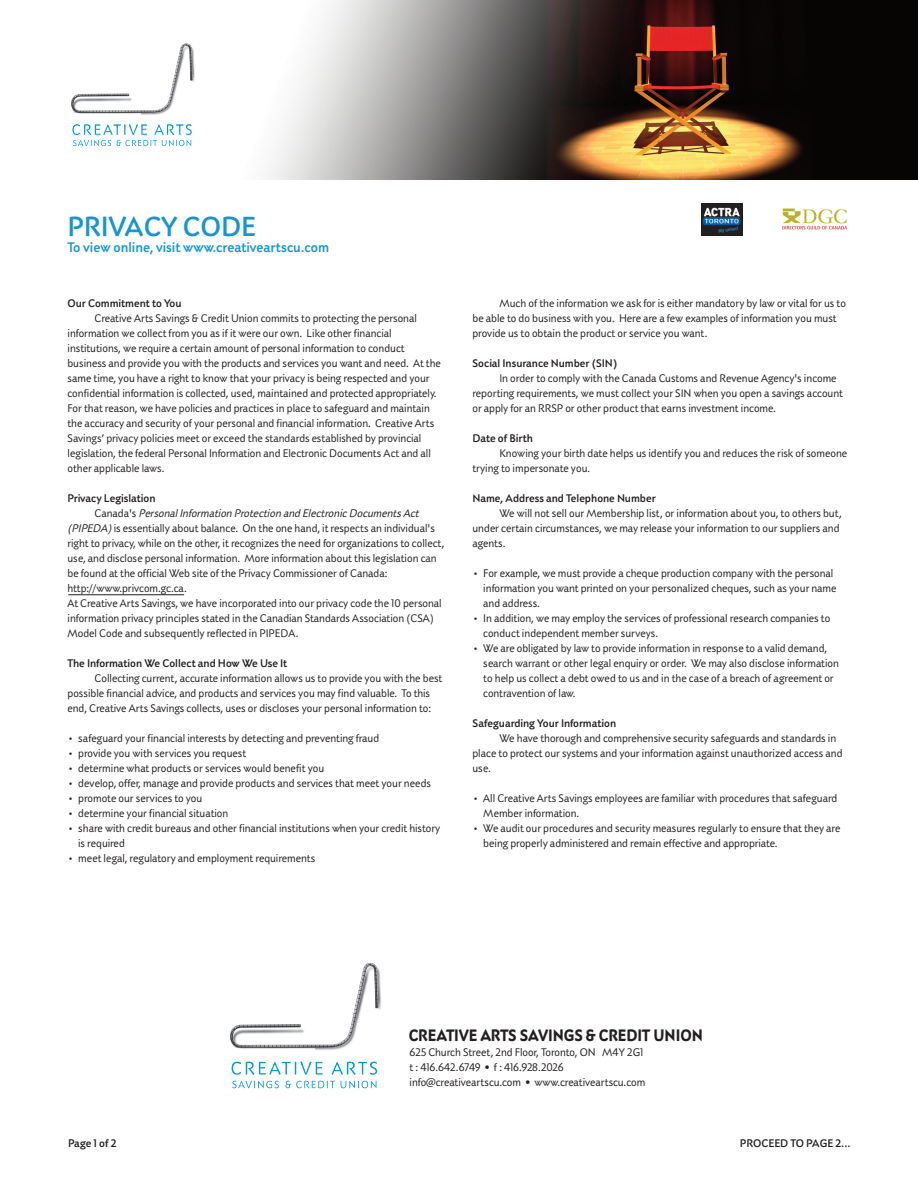
<style>
.page{position:relative;width:918px;height:1188px;background:#fff}
.page>*{position:absolute;margin:0;border:0;box-sizing:border-box;transform-origin:0 0}
.t1{font:500 30px "Adderville ITC";color:#1694d3}
.t2{font:800 18px "Adderville ITC";letter-spacing:-.01em;color:#231f20;scale:.9 1}
.t3{font:500 15px "Adderville ITC";color:#1694d3}
.t4{font:12px/15px "Adderville ITC";color:#231f20}
.t5{font:500 12px "Adderville ITC";color:#231f20}
.t6{font:italic 12px "Adderville ITC";color:#231f20}
.s1{font-style:normal}
.s2{font-style:italic}
.s3{font-family:"Hira Kaku Pro W6"}
</style>
<div class="page">
<img style="left:74px;top:0;width:844px;height:180px">
<img style="left:74px;top:34px;width:133px;height:93px">
<svg style="left:72px;top:124px;width:120px;height:22px"></svg>
<svg style="left:71px;top:43px;width:122px;height:70px"></svg>
<hr style="left:68px;top:594px;width:116px;height:1px;background:#231f20">
<img style="left:783px;top:208px;width:64px;height:22px">
<img style="left:701px;top:204px;width:41px;height:31px">
<svg style="left:232px;top:1081px;width:47px;height:7px"></svg>
<svg style="left:285px;top:1081px;width:50px;height:7px"></svg>
<svg style="left:341px;top:1081px;width:36px;height:7px"></svg>
<img style="left:239px;top:969px;width:142px;height:81px">
<svg style="left:232px;top:1061px;width:91px;height:14px"></svg>
<svg style="left:332px;top:1061px;width:45px;height:14px"></svg>
<svg style="left:230px;top:963px;width:149px;height:85px"></svg>
<h1 class="t1" style="left:68px;top:216px;width:190px">PRIVACY CODE</h1>
<p class="t3" style="left:68px;top:242px;width:263px">To view online, visit www.creativeartscu.com</p>
<p class="t5" style="left:68px;top:299px;width:116px">Our Commitment to You</p>
<p class="t4" style="left:67px;top:312px;width:375px;text-indent:27px">Creative Arts Savings &amp; Credit Union commits to protecting the personal information we collect from you as if it were our own. Like other financial institutions, we require a certain amount of personal information to conduct business and provide you with the products and services you want and need. At the same time, you have a right to know that your privacy is being respected and your confidential information is collected, used, maintained and protected appropriately.<br>For that reason, we have policies and practices in place to safeguard and maintain the accuracy and security of your personal and financial information. Creative Arts Savings’ privacy policies meet or exceed the standards established by provincial legislation, the federal Personal Information and Electronic Documents Act and all other applicable laws.</p>
<p class="t5" style="left:67px;top:494px;width:90px">Privacy Legislation</p>
<p class="t6" style="left:94px;top:509px;width:328px"><span class="s1">C a n a d a ' s</span> Personal Information Protection and Electronic Documents Act</p>
<p class="t4" style="left:67px;top:522px;width:369px"><span class="s2">(PIPEDA)</span>is essentially about balance. On the one hand, it respects an individual's</p>
<p class="t4" style="left:67px;top:537px;width:379px">right to privacy, while on the other, it recognizes the need for organizations to collect,</p>
<p class="t4" style="left:67px;top:552px;width:371px">use, and disclose personal information. More information about this legislation can</p>
<p class="t4" style="left:67px;top:567px;width:322px">be found at the official Web site of the Privacy Commissioner of Canada:</p>
<p class="t4" style="left:67px;top:582px;width:121px">http://www.privcom.gc.ca.</p>
<p class="t4" style="left:67px;top:597px;width:376px">At Creative Arts Savings, we have incorporated into our privacy code the 10 personal</p>
<p class="t4" style="left:67px;top:612px;width:368px">information privacy principles stated in the Canadian Standards Association (CSA)</p>
<p class="t4" style="left:67px;top:627px;width:233px">Model Code and subsequently reflected in PIPEDA.</p>
<p class="t5" style="left:67px;top:659px;width:221px">The Information We Collect and How We Use It</p>
<p class="t4" style="left:67px;top:672px;width:376px;text-indent:27px">Collecting current, accurate information allows us to provide you with the best possible financial advice, and products and services you may find valuable. To this end, Creative Arts Savings collects, uses or discloses your personal information to:</p>
<p class="t4" style="left:67px;top:732px;width:313px"><span class="s3">•</span> safeguard your financial interests by detecting and preventing fraud</p>
<p class="t4" style="left:67px;top:747px;width:180px"><span class="s3">•</span> provide you with services you request</p>
<p class="t4" style="left:67px;top:762px;width:258px"><span class="s3">•</span> determine what products or services would benefit you</p>
<p class="t4" style="left:67px;top:777px;width:365px"><span class="s3">•</span> develop, offer, manage and provide products and services that meet your needs</p>
<p class="t4" style="left:67px;top:792px;width:136px"><span class="s3">•</span> promote our services to you</p>
<p class="t4" style="left:67px;top:807px;width:162px"><span class="s3">•</span> determine your financial situation</p>
<p class="t4" style="left:78px;top:822px;width:364px;text-indent:-11px"><span class="s3">•</span> share with credit bureaus and other financial institutions when your credit history is required</p>
<p class="t4" style="left:67px;top:852px;width:249px"><span class="s3">•</span> meet legal, regulatory and employment requirements</p>
<p class="t4" style="left:472px;top:297px;width:375px;text-indent:27px">Much of the information we ask for is either mandatory by law or vital for us to be able to do business with you. Here are a few examples of information you must provide us to obtain the product or service you want.</p>
<p class="t5" style="left:472px;top:359px;width:146px">Social Insurance Number (SIN)</p>
<p class="t4" style="left:472px;top:372px;width:372px;text-indent:27px">In order to comply with the Canada Customs and Revenue Agency's income reporting requirements, we must collect your SIN when you open a savings account or apply for an RRSP or other product that earns investment income.</p>
<p class="t5" style="left:472px;top:434px;width:62px">Date of Birth</p>
<p class="t4" style="left:472px;top:447px;width:376px;text-indent:27px">Knowing your birth date helps us identify you and reduces the risk of someone trying to impersonate you.</p>
<p class="t5" style="left:472px;top:494px;width:185px">Name, Address and Telephone Number</p>
<p class="t4" style="left:472px;top:507px;width:371px;text-indent:27px">We will not sell our Membership list, or information about you, to others but, under certain circumstances, we may release your information to our suppliers and agents.</p>
<p class="t4" style="left:483px;top:567px;width:355px;text-indent:-11px"><span class="s3">•</span> For example, we must provide a cheque production company with the personal information you want printed on your personalized cheques, such as your name and address.</p>
<p class="t4" style="left:483px;top:612px;width:349px;text-indent:-11px"><span class="s3">•</span> In addition, we may employ the services of professional research companies to conduct independent member surveys.</p>
<p class="t4" style="left:483px;top:642px;width:357px;text-indent:-11px"><span class="s3">•</span> We are obligated by law to provide information in response to a valid demand, search warrant or other legal enquiry or order. We may also disclose information to help us collect a debt owed to us and in the case of a breach of agreement or contravention of law.</p>
<p class="t5" style="left:472px;top:719px;width:145px">Safeguarding Your Information</p>
<p class="t4" style="left:472px;top:732px;width:372px;text-indent:27px">We have thorough and comprehensive security safeguards and standards in place to protect our systems and your information against unauthorized access and use.</p>
<p class="t4" style="left:483px;top:792px;width:356px;text-indent:-11px"><span class="s3">•</span> All Creative Arts Savings employees are familiar with procedures that safeguard<br>Member information.</p>
<p class="t4" style="left:483px;top:822px;width:359px;text-indent:-11px"><span class="s3">•</span> We audit our procedures and security measures regularly to ensure that they are being properly administered and remain effective and appropriate.</p>
<h2 class="t2" style="left:409px;top:1030px;width:328px">CREATIVE ARTS SAVINGS &amp; CREDIT UNION</h2>
<p class="t4" style="left:410px;top:1046px;width:237px">625 Church Street, 2nd Floor, Toronto, ON M4Y 2G1 t : 416.642.6749 • f : 416.928.2026 info@creativeartscu.com • www.creativeartscu.com</p>
<p class="t5" style="left:68px;top:1139px;width:50px">Page 1 of 2</p>
<p class="t5" style="left:740px;top:1139px;width:112px">PROCEED TO PAGE 2...</p>
</div>
